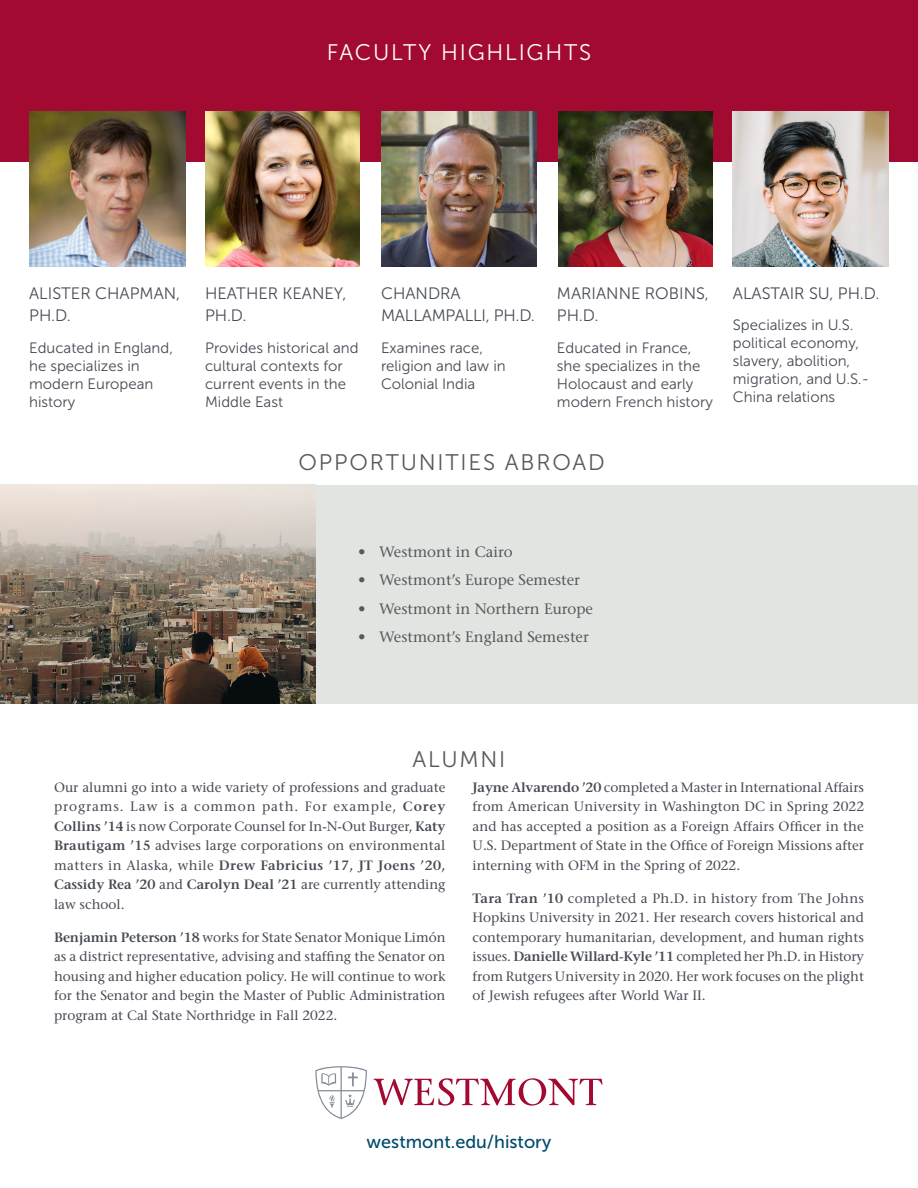
<style>
.page{position:relative;width:918px;height:1188px;background:#fff}
.page>*{position:absolute;margin:0;border:0;box-sizing:border-box;transform-origin:0 0}
.t1{font:22.5px "Museo Sans 300";letter-spacing:.08em;color:#57585a}
.t2{font:22.5px "Museo Sans 300";letter-spacing:.08em;color:#fff}
.t3{font:18px "Museo Sans 500";color:#004b6c}
.museo_sans{font:16.5px/22.5px "Museo Sans 300";color:#464b54}
.museo_sans-2{font:15px/18px "Museo Sans 300";color:#464b54}
.t4{font:500 15px "Stone Serif Std";color:#57585a}
.t5{font:500 13.5px/19.5px "Stone Serif Std";color:#464b54;text-align:justify}
.s1{font-weight:600}
</style>
<div class="page">
<div style="left:0;top:0;width:918px;height:162px;background:#a30a32"></div>
<img style="left:29px;top:111px;width:156px;height:156px">
<img style="left:381px;top:111px;width:156px;height:156px">
<img style="left:205px;top:111px;width:155px;height:156px">
<img style="left:558px;top:111px;width:155px;height:156px">
<img style="left:733px;top:111px;width:156px;height:156px">
<div style="left:110px;top:485px;width:808px;height:218px;background:#e2e4e2"></div>
<img style="left:0;top:485px;width:315px;height:218px">
<svg style="left:374px;top:1078px;width:229px;height:28px"></svg>
<svg style="left:315px;top:1066px;width:52px;height:53px"></svg>
<p class="t2" style="left:327px;top:40px;width:266px">FACULTY HIGHLIGHTS</p>
<p class="museo_sans" style="left:29px;top:282px;width:152px">ALISTER CHAPMAN,<br>PH.D.</p>
<p class="museo_sans-2" style="left:29px;top:339px;width:145px">Educated in England, he specializes in modern European history</p>
<p class="museo_sans" style="left:205px;top:282px;width:143px">HEATHER KEANEY,<br>PH.D.</p>
<p class="museo_sans-2" style="left:205px;top:339px;width:155px">Provides historical and cultural contexts for current events in the<br>Middle East</p>
<p class="museo_sans" style="left:381px;top:282px;width:155px">CHANDRA<br>MALLAMPALLI, PH.D.</p>
<p class="museo_sans-2" style="left:381px;top:339px;width:126px">Examines race, religion and law in<br>Colonial India</p>
<p class="museo_sans" style="left:557px;top:282px;width:153px">MARIANNE ROBINS,<br>PH.D.</p>
<p class="museo_sans-2" style="left:557px;top:339px;width:157px">Educated in France, she specializes in the<br>Holocaust and early modern French history</p>
<p class="t1" style="left:299px;top:450px;width:308px">OPPORTUNITIES ABROAD</p>
<p class="museo_sans" style="left:733px;top:282px;width:148px">ALASTAIR SU, PH.D.</p>
<p class="museo_sans-2" style="left:733px;top:316px;width:138px">Specializes in U.S. political economy, slavery, abolition, migration, and U.S.-<br>China relations</p>
<p class="t4" style="left:358px;top:543px;width:156px">• Westmont in Cairo</p>
<p class="t4" style="left:358px;top:571px;width:223px">• Westmont’s Europe Semester</p>
<p class="t4" style="left:358px;top:600px;width:236px">• Westmont in Northern Europe</p>
<p class="t4" style="left:358px;top:628px;width:232px">• Westmont’s England Semester</p>
<p class="t1" style="left:413px;top:747px;width:94px">ALUMNI</p>
<p class="t5" style="left:54px;top:777px;width:393px">Our alumni go into a wide variety of professions and graduate programs. Law is a common path. For example, <span class="s1">Corey Collins ’14</span> is now Corporate Counsel for In-N-Out Burger, <span class="s1">Katy Brautigam ’15</span> advises large corporations on environmental matters in Alaska, while <span class="s1">Drew Fabricius ’17, JT Joens ’20, Cassidy Rea ’20</span> and <span class="s1">Carolyn Deal ’21</span> are currently attending law school.</p>
<p class="t5" style="left:54px;top:927px;width:393px"><span class="s1">Benjamin Peterson ’18</span> works for State Senator Monique Limón as a district representative, advising and staffing the Senator on housing and higher education policy. He will continue to work for the Senator and begin the Master of Public Administration program at Cal State Northridge in Fall 2022.</p>
<p class="t5" style="left:472px;top:777px;width:393px"><span class="s1">Jayne Alvarendo ’20</span> completed a Master in International Affairs from American University in Washington DC in Spring 2022 and has accepted a position as a Foreign Affairs Officer in the U.S. Department of State in the Office of Foreign Missions after interning with OFM in the Spring of 2022.</p>
<p class="t5" style="left:472px;top:888px;width:393px"><span class="s1">Tara Tran ’10</span> completed a Ph.D. in history from The Johns Hopkins University in 2021. Her research covers historical and contemporary humanitarian, development, and human rights issues. <span class="s1">Danielle Willard-Kyle ’11</span> completed her Ph.D. in History from Rutgers University in 2020. Her work focuses on the plight of Jewish refugees after World War II.</p>
<p class="t3" style="left:367px;top:1131px;width:186px">westmont.edu/history</p>
</div>
